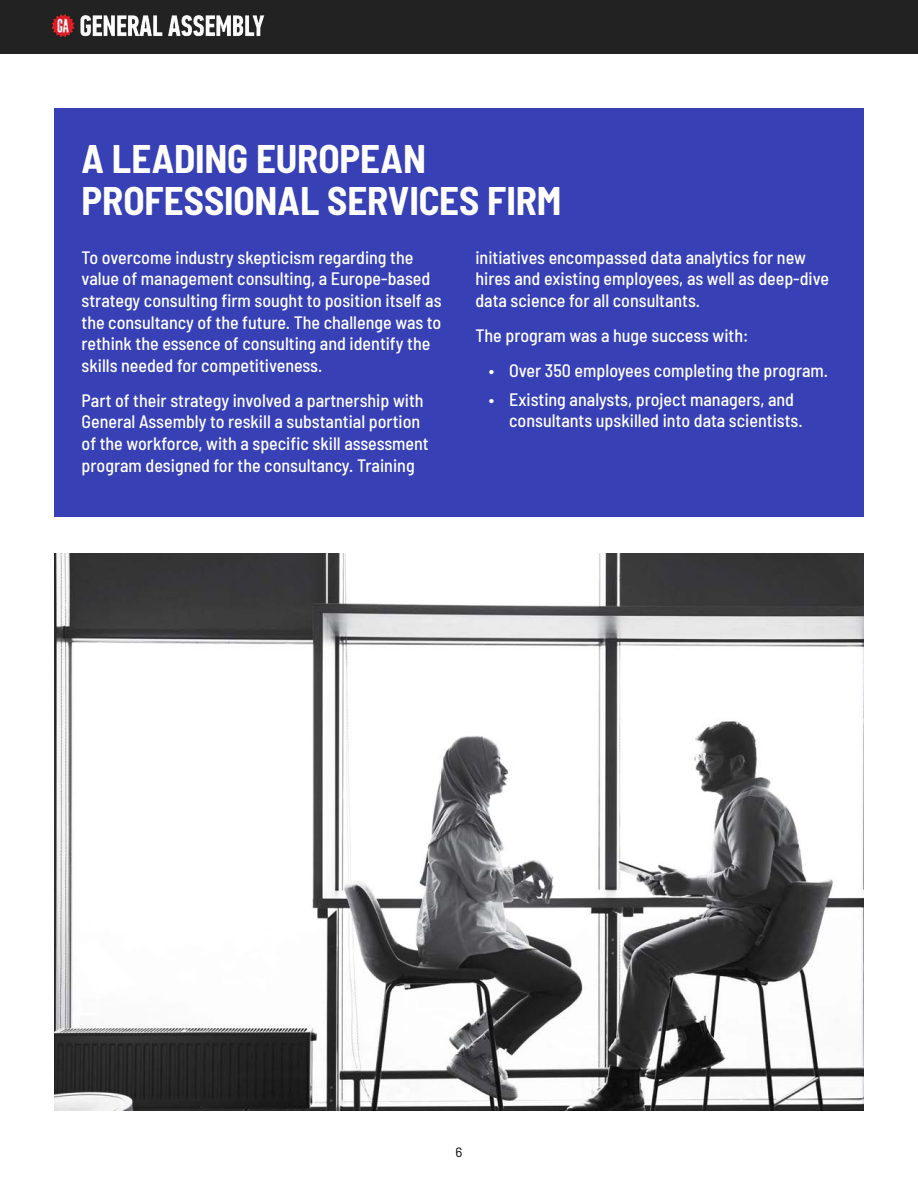
<style>
.page{position:relative;width:918px;height:1188px;background:#fff}
.page>*{position:absolute;margin:0;border:0;box-sizing:border-box;transform-origin:0 0}
.t1{font:700 semi-condensed 39px/42px "Barlow";letter-spacing:-.005em;color:#fff}
.t2{font:500 semi-condensed 18px/21.6px "Barlow";color:#fff}
.t3{font:13.5px "Barlow";color:#000}
</style>
<div class="page">
<div style="left:0;top:0;width:918px;height:54px;background:#222"></div>
<img style="left:51px;top:14px;width:214px;height:23px">
<div style="left:54px;top:108px;width:810px;height:408px;background:#3740b5"></div>
<img style="left:54px;top:554px;width:810px;height:557px">
<h1 class="t1" style="left:82px;top:135px;width:481px">A LEADING EUROPEAN<br>PROFESSIONAL SERVICES FIRM</h1>
<p class="t2" style="left:82px;top:245px;width:362px">To overcome industry skepticism regarding the value of management consulting, a Europe-based strategy consulting firm sought to position itself as the consultancy of the future. The challenge was to rethink the essence of consulting and identify the skills needed for competitiveness.</p>
<p class="t2" style="left:82px;top:388px;width:349px">Part of their strategy involved a partnership with General Assembly to reskill a substantial portion of the workforce, with a specific skill assessment program designed for the consultancy. Training</p>
<p class="t2" style="left:475px;top:245px;width:355px">initiatives encompassed data analytics for new hires and existing employees, as well as deep-dive data science for all consultants.</p>
<p class="t2" style="left:475px;top:323px;width:274px">The program was a huge success with:</p>
<p class="t2" style="left:489px;top:359px;width:341px">• Over 350 employees completing the program.</p>
<p class="t2" style="left:509px;top:387px;width:295px;text-indent:-20px">• Existing analysts, project managers, and consultants upskilled into data scientists.</p>
<p class="t3" style="left:456px;top:1142px;width:8px">6</p>
</div>
